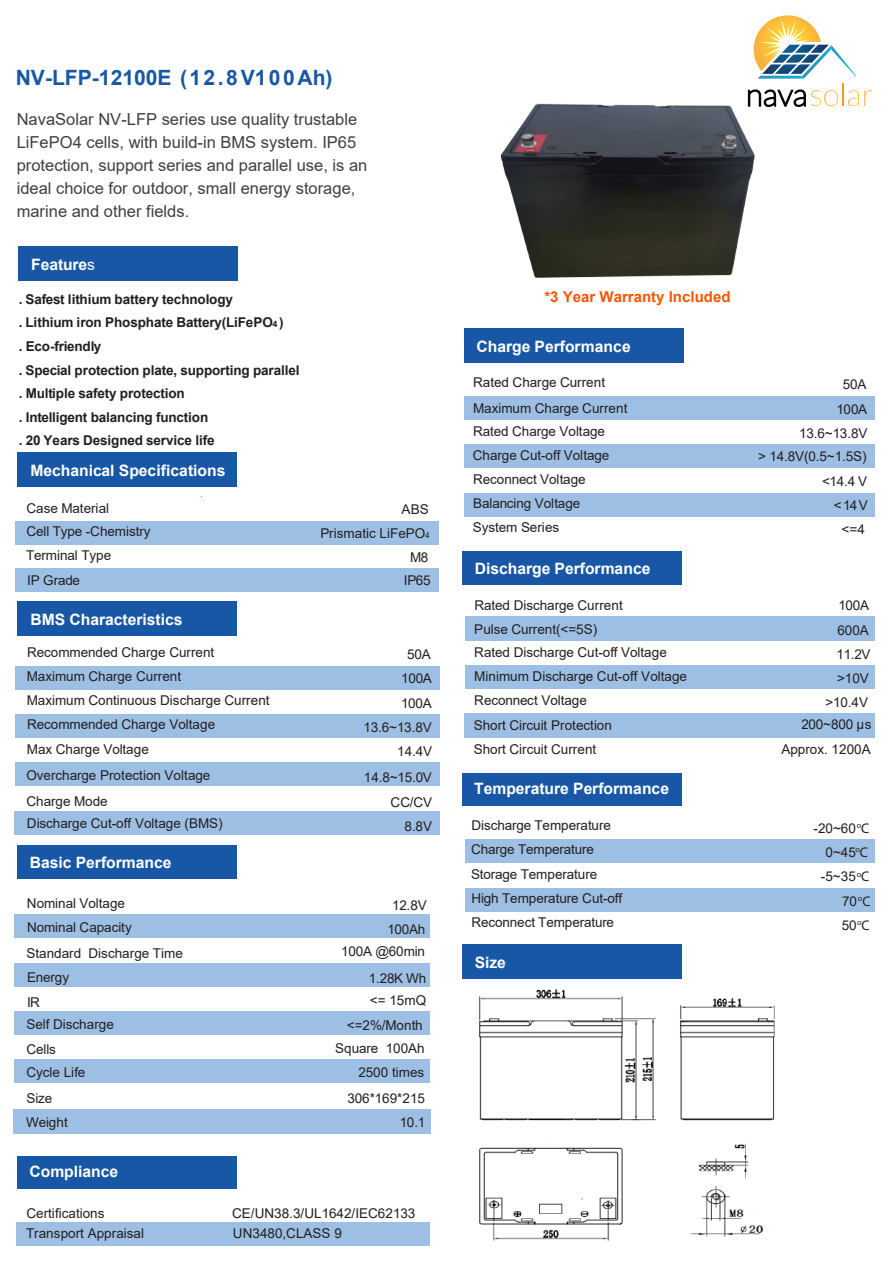
<style>
.page{position:relative;width:894px;height:1263px;background:#fff}
.page>*{position:absolute;margin:0;border:0;box-sizing:border-box;transform-origin:0 0}
.t1{font:700 21.15px "Arial";color:#1757a6}
.t2{font:16.5px/23.1px "Arial";color:#404040}
.t3{font:700 15.6px "Arial";color:#fff}
.t4{font:700 15px "Arial";color:#f50}
.t5{font:13.5px "Arial";color:#221f1f}
.t6{font:700 13.5px/23.5px "Arial";letter-spacing:-.01em;color:#221f1f}
.t7{font:8.25px "Myriad Pro";color:#231f20}
.s1{font-weight:400}
.s2{font-size:9px}
.s3{font-size:8.25px}
.s4{font-size:14.1px}
</style>
<div class="page">
<div style="left:465px;top:617px;width:409px;height:24px;background:#9ebfe4"></div>
<div style="left:465px;top:665px;width:409px;height:24px;background:#9ebfe4"></div>
<div style="left:464px;top:713px;width:410px;height:24px;background:#9ebfe4"></div>
<div style="left:13px;top:1110px;width:417px;height:24px;background:#9ebfe4"></div>
<div style="left:18px;top:246px;width:220px;height:35px;background:#1757a6"></div>
<div style="left:18px;top:452px;width:219px;height:35px;background:#1757a6"></div>
<div style="left:464px;top:328px;width:219px;height:35px;background:#1757a6"></div>
<div style="left:462px;top:944px;width:219px;height:35px;background:#1757a6"></div>
<div style="left:15px;top:963px;width:414px;height:23px;background:#9ebfe4"></div>
<div style="left:15px;top:1011px;width:414px;height:24px;background:#9ebfe4"></div>
<div style="left:15px;top:915px;width:414px;height:23px;background:#9ebfe4"></div>
<div style="left:15px;top:1060px;width:414px;height:23px;background:#9ebfe4"></div>
<div style="left:464px;top:888px;width:410px;height:23px;background:#9ebfe4"></div>
<div style="left:463px;top:493px;width:411px;height:23px;background:#9ebfe4"></div>
<div style="left:464px;top:839px;width:410px;height:24px;background:#9ebfe4"></div>
<div style="left:463px;top:445px;width:411px;height:23px;background:#9ebfe4"></div>
<div style="left:463px;top:396px;width:411px;height:24px;background:#9ebfe4"></div>
<div style="left:462px;top:774px;width:219px;height:32px;background:#1757a6"></div>
<div style="left:462px;top:551px;width:219px;height:34px;background:#1757a6"></div>
<div style="left:15px;top:811px;width:425px;height:23px;background:#9ebfe4"></div>
<div style="left:15px;top:763px;width:425px;height:23px;background:#9ebfe4"></div>
<div style="left:15px;top:714px;width:425px;height:24px;background:#9ebfe4"></div>
<div style="left:15px;top:568px;width:423px;height:24px;background:#9ebfe4"></div>
<div style="left:15px;top:666px;width:425px;height:24px;background:#9ebfe4"></div>
<div style="left:15px;top:521px;width:423px;height:24px;background:#9ebfe4"></div>
<div style="left:17px;top:845px;width:219px;height:33px;background:#1757a6"></div>
<div style="left:18px;top:602px;width:219px;height:34px;background:#1757a6"></div>
<div style="left:16px;top:1222px;width:413px;height:24px;background:#9ebfe4"></div>
<div style="left:17px;top:1156px;width:219px;height:33px;background:#1757a6"></div>
<img style="left:479px;top:989px;width:296px;height:252px">
<img style="left:500px;top:103px;width:255px;height:175px">
<svg style="left:746px;top:15px;width:125px;height:99px"></svg>
<h1 class="t1" style="left:16px;top:63px;width:318px">NV-LFP-12100E (12.8V100Ah)</h1>
<p class="t2" style="left:17px;top:107px;width:352px">NavaSolar NV-LFP series use quality trustable LiFePO4 cells, with build-in BMS system. IP65 protection, support series and parallel use, is an ideal choice for outdoor, small energy storage, marine and other fields.</p>
<p class="t3" style="left:31px;top:253px;width:65px">Feature<span class="s1">s</span></p>
<p class="t6" style="left:19px;top:287px;width:282px">. Safest lithium battery technology<br>. Lithium iron Phosphate Battery(LiFePO<span class="s2">4</span> )<br>. Eco-friendly<br>. Special protection plate, supporting parallel . Multiple safety protection<br>. Intelligent balancing function<br>. 20 Years Designed service life</p>
<p class="t3" style="left:30px;top:460px;width:196px">Mechanical Specifications</p>
<p class="t5" style="left:26px;top:499px;width:84px">Case Material</p>
<p class="t5" style="left:401px;top:500px;width:29px">ABS</p>
<p class="t5" style="left:26px;top:522px;width:125px">Cell Type -Chemistry</p>
<p class="t5" style="left:320px;top:524px;width:111px">Prismatic LiFePO<span class="s3">4</span></p>
<p class="t5" style="left:26px;top:546px;width:87px">Terminal Type</p>
<p class="t5" style="left:410px;top:548px;width:20px">M8</p>
<p class="t5" style="left:27px;top:571px;width:54px">IP Grade</p>
<p class="t5" style="left:403px;top:571px;width:28px">IP65</p>
<p class="t3" style="left:30px;top:608px;width:153px">BMS Characteristics</p>
<p class="t5" style="left:27px;top:643px;width:189px">Recommended Charge Current</p>
<p class="t5" style="left:407px;top:645px;width:25px">50A</p>
<p class="t5" style="left:27px;top:667px;width:156px">Maximum Charge Current</p>
<p class="t5" style="left:401px;top:669px;width:32px">100A</p>
<p class="t5" style="left:27px;top:691px;width:244px">Maximum Continuous Discharge Current</p>
<p class="t5" style="left:401px;top:693px;width:32px">100A</p>
<p class="t5" style="left:27px;top:715px;width:189px">Recommended Charge Voltage</p>
<p class="t5" style="left:363px;top:718px;width:70px">13.6~13.8V</p>
<p class="t5" style="left:27px;top:740px;width:123px">Max Charge Voltage</p>
<p class="t5" style="left:397px;top:742px;width:36px">14.4V</p>
<p class="t5" style="left:26px;top:766px;width:185px">Overcharge Protection Voltage</p>
<p class="t5" style="left:364px;top:768px;width:69px">14.8~15.0V</p>
<p class="t5" style="left:26px;top:792px;width:83px">Charge Mode</p>
<p class="t5" style="left:390px;top:792px;width:43px">CC/CV</p>
<p class="t5" style="left:27px;top:814px;width:197px">Discharge Cut-off Voltage (BMS)</p>
<p class="t5" style="left:404px;top:817px;width:29px">8.8V</p>
<p class="t3" style="left:30px;top:851px;width:143px">Basic Performance</p>
<p class="t5" style="left:27px;top:894px;width:100px">Nominal Voltage</p>
<p class="t5" style="left:392px;top:896px;width:36px">12.8V</p>
<p class="t5" style="left:27px;top:918px;width:106px">Nominal Capacity</p>
<p class="t5" style="left:387px;top:920px;width:39px">100Ah</p>
<p class="t5" style="left:26px;top:944px;width:158px">Standard Discharge Time</p>
<p class="t5" style="left:341px;top:942px;width:85px">100A @60min</p>
<p class="t5" style="left:27px;top:968px;width:44px">Energy</p>
<p class="t5" style="left:368px;top:968px;width:59px">1.28K Wh</p>
<p class="t5" style="left:27px;top:993px;width:14px">IR</p>
<p class="t5" style="left:369px;top:991px;width:58px">&lt;= 15mQ</p>
<p class="t5" style="left:26px;top:1015px;width:89px">Self Discharge</p>
<p class="t5" style="left:346px;top:1016px;width:77px">&lt;=2%/Month</p>
<p class="t5" style="left:26px;top:1040px;width:31px">Cells</p>
<p class="t5" style="left:335px;top:1039px;width:91px">Square 100Ah</p>
<p class="t5" style="left:26px;top:1063px;width:60px">Cycle Life</p>
<p class="t5" style="left:358px;top:1063px;width:67px">2500 times</p>
<p class="t5" style="left:26px;top:1089px;width:28px">Size</p>
<p class="t5" style="left:347px;top:1089px;width:79px">306*169*215</p>
<p class="t5" style="left:26px;top:1113px;width:43px">Weight</p>
<p class="t5" style="left:400px;top:1113px;width:27px">10.1</p>
<p class="t3" style="left:30px;top:1160px;width:90px">Compliance</p>
<p class="t5" style="left:26px;top:1204px;width:79px">Certifications</p>
<p class="t5" style="left:232px;top:1204px;width:185px">CE/UN38.3/UL1642/IEC62133</p>
<p class="t5" style="left:26px;top:1224px;width:119px">Transport Appraisal</p>
<p class="t5" style="left:233px;top:1224px;width:110px">UN3480,CLASS 9</p>
<p class="t4" style="left:544px;top:286px;width:187px">*3 Year Warranty Included</p>
<p class="t3" style="left:476px;top:336px;width:155px">Charge Performance</p>
<p class="t5" style="left:473px;top:373px;width:133px">Rated Charge Current</p>
<p class="t5" style="left:842px;top:375px;width:25px">50A</p>
<p class="t5" style="left:473px;top:399px;width:156px">Maximum Charge Current</p>
<p class="t5" style="left:836px;top:399px;width:32px">100A</p>
<p class="t5" style="left:473px;top:422px;width:133px">Rated Charge Voltage</p>
<p class="t5" style="left:798px;top:424px;width:70px">13.6~13.8V</p>
<p class="t5" style="left:472px;top:446px;width:138px">Charge Cut-off Voltage</p>
<p class="t5" style="left:757px;top:447px;width:110px">&gt; 14.8V(0.5~1.5S)</p>
<p class="t5" style="left:473px;top:470px;width:114px">Reconnect Voltage</p>
<p class="t5" style="left:821px;top:472px;width:46px">&lt;14.4 V</p>
<p class="t5" style="left:473px;top:494px;width:109px">Balancing Voltage</p>
<p class="t5" style="left:833px;top:495px;width:35px">&lt;14V</p>
<p class="t5" style="left:472px;top:518px;width:88px">System Series</p>
<p class="t5" style="left:841px;top:520px;width:25px">&lt;=4</p>
<p class="t3" style="left:474px;top:557px;width:177px">Discharge Performance</p>
<p class="t5" style="left:474px;top:596px;width:150px">Rated Discharge Current</p>
<p class="t5" style="left:837px;top:596px;width:32px">100A</p>
<p class="t5" style="left:474px;top:620px;width:124px">Pulse Current(&lt;=5S)</p>
<p class="t5" style="left:837px;top:621px;width:33px">600A</p>
<p class="t5" style="left:474px;top:643px;width:194px">Rated Discharge Cut-off Voltage</p>
<p class="t5" style="left:835px;top:645px;width:36px">11.2V</p>
<p class="t5" style="left:474px;top:667px;width:214px">Minimum Discharge Cut-off Voltage</p>
<p class="t5" style="left:836px;top:669px;width:33px">&gt;10V</p>
<p class="t5" style="left:474px;top:691px;width:114px">Reconnect Voltage</p>
<p class="t5" style="left:824px;top:693px;width:44px">&gt;10.4V</p>
<p class="t5" style="left:473px;top:716px;width:140px">Short Circuit Protection</p>
<p class="t5" style="left:800px;top:715px;width:72px">200~800 μs</p>
<p class="t5" style="left:473px;top:740px;width:124px">Short Circuit Current</p>
<p class="t5" style="left:780px;top:740px;width:91px">Approx. 1200A</p>
<p class="t3" style="left:474px;top:777px;width:196px">Temperature Performance</p>
<p class="t5" style="left:471px;top:816px;width:141px">Discharge Temperature</p>
<p class="t5" style="left:813px;top:819px;width:44px">-20~60</p>
<p class="t5" style="left:470px;top:840px;width:124px">Charge Temperature</p>
<p class="t5" style="left:825px;top:843px;width:32px">0~45</p>
<p class="t5" style="left:471px;top:864px;width:128px">Storage Temperature</p>
<p class="t5" style="left:820px;top:867px;width:36px">-5~35</p>
<p class="t5" style="left:471px;top:889px;width:152px">High Temperature Cut-off</p>
<p class="t5" style="left:841px;top:891px;width:16px">70</p>
<p class="t5" style="left:471px;top:913px;width:144px">Reconnect Temperature</p>
<p class="t5" style="left:841px;top:916px;width:17px">50</p>
<p class="t7" style="left:856px;top:820px;width:14px">o<span class="s4">C</span></p>
<p class="t7" style="left:855px;top:844px;width:14px">o<span class="s4">C</span></p>
<p class="t7" style="left:856px;top:869px;width:14px">o<span class="s4">C</span></p>
<p class="t7" style="left:857px;top:893px;width:14px">o<span class="s4">C</span></p>
<p class="t7" style="left:856px;top:917px;width:14px">o<span class="s4">C</span></p>
<p class="t3" style="left:474px;top:952px;width:33px">Size</p>
</div>
